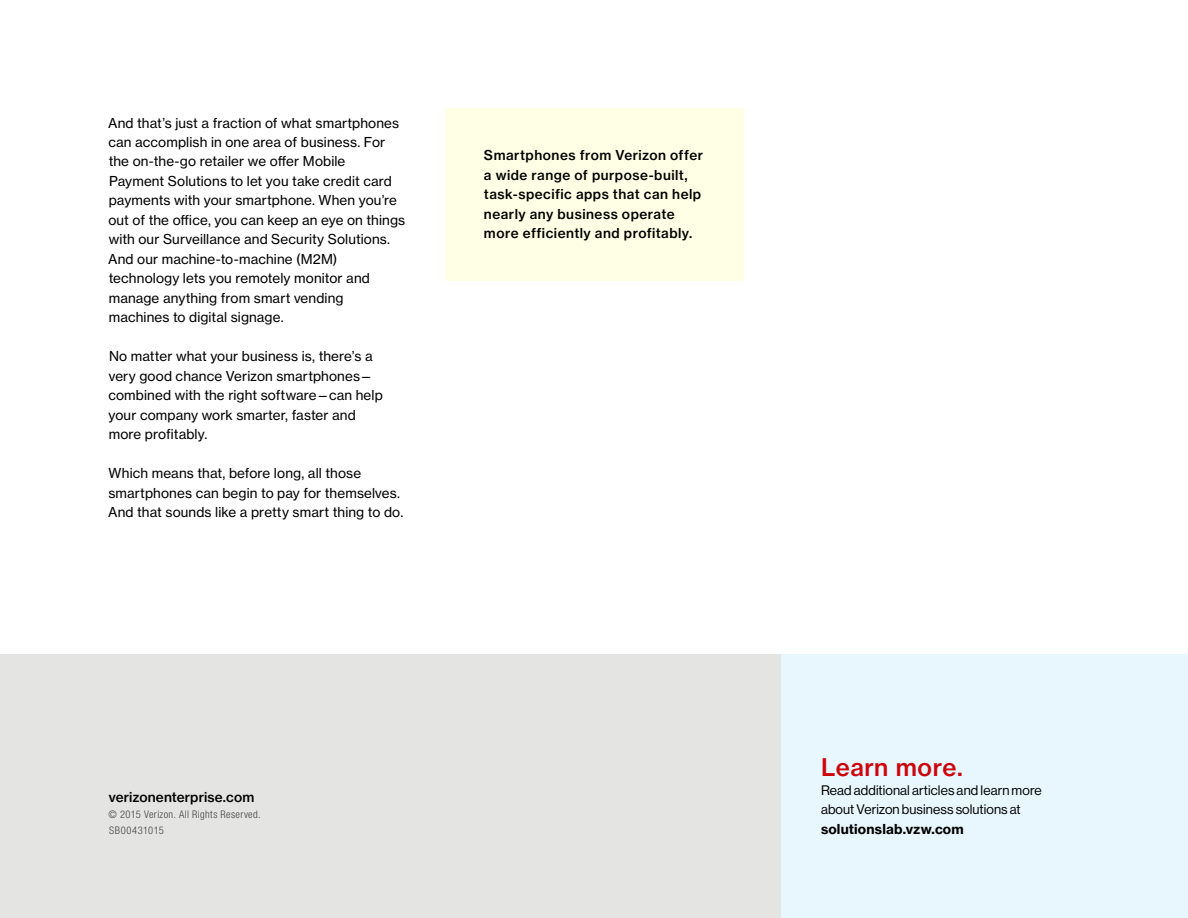
<style>
.page{position:relative;width:1188px;height:918px;background:#fff}
.page>*{position:absolute;margin:0;border:0;box-sizing:border-box;transform-origin:0 0}
.t1{font:24px "N Haas Grotesk TX Std 65 Md";letter-spacing:.02em;color:#cd040b}
.t2{font:13.5px/19.5px "N Haas Grotesk TX Std 55 Rg";letter-spacing:.01em;color:#000}
.t3{font:13.5px/19.5px "N Haas Grotesk TX Std 65 Md";letter-spacing:.035em;color:#000}
.t4{font:13.5px/19.5px "N Haas Grotesk DS Std 55 Rg";letter-spacing:.01em;color:#000}
.t5{font:13.5px "N Haas Grotesk TX Std 65 Md";letter-spacing:.01em;color:#000}
.t6{font:13.5px "N Haas Grotesk TX Std 75 Bd";letter-spacing:.015em;color:#000}
.t7{font:300 condensed 10.5px/15.9px "Helvetica Neue LT Pro";letter-spacing:.04em;color:#404040}
</style>
<div class="page">
<div style="left:1px;top:654px;width:1186px;height:264px;background:#e4e5e3"></div>
<div style="left:782px;top:654px;width:406px;height:264px;background:#e8f6fe"></div>
<div style="left:445px;top:108px;width:298px;height:172px;background:#feffe4"></div>
<p class="t2" style="left:108px;top:113px;width:299px">And that’s just a fraction of what smartphones can accomplish in one area of business. For the on-the-go retailer we offer Mobile<br>Payment Solutions to let you take credit card payments with your smartphone. When you’re out of the office, you can keep an eye on things with our Surveillance and Security Solutions.<br>And our machine-to-machine (M2M) technology lets you remotely monitor and manage anything from smart vending machines to digital signage.</p>
<p class="t2" style="left:108px;top:347px;width:276px">No matter what your business is, there’s a very good chance Verizon smartphones— combined with the right software—can help your company work smarter, faster and more profitably.</p>
<p class="t2" style="left:108px;top:464px;width:297px">Which means that, before long, all those smartphones can begin to pay for themselves.<br>And that sounds like a pretty smart thing to do.</p>
<p class="t3" style="left:484px;top:146px;width:221px">Smartphones from Verizon offer a wide range of purpose-built, task-specific apps that can help nearly any business operate more efficiently and profitably.</p>
<p class="t5" style="left:109px;top:789px;width:147px">verizonenterprise.com</p>
<p class="t7" style="left:109px;top:806px;width:154px">© 2015 Verizon. All Rights Reserved.<br>SB00431015</p>
<h1 class="t1" style="left:821px;top:752px;width:143px">Learn more.</h1>
<p class="t4" style="left:821px;top:781px;width:222px">Read additional articles and learn more about Verizon business solutions at</p>
<p class="t6" style="left:821px;top:821px;width:144px">solutionslab.vzw.com</p>
</div>
